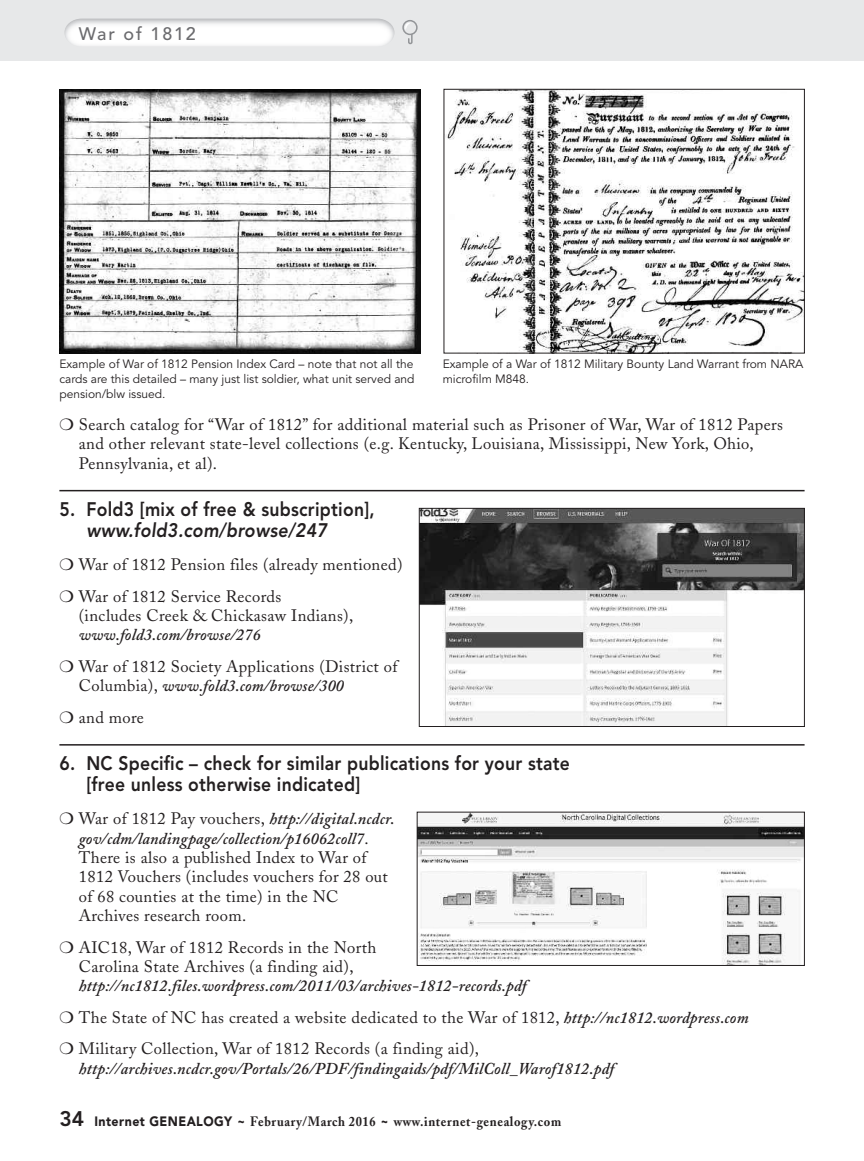
<style>
.page{position:relative;width:864px;height:1161px;background:#fff}
.page>*{position:absolute;margin:0;border:0;box-sizing:border-box;transform-origin:0 0}
.t1{font:800 19.5px/21px "Avenir";letter-spacing:.015em;color:#231f20;scale:.9 1}
.t2{font:italic 800 19.5px "Avenir";letter-spacing:.02em;color:#231f20;scale:.9 1}
.t3{font:500 18px "Avenir";letter-spacing:.1em;color:#6b6b6e}
.t4{font:16.5px/19.4px "Adobe Caslon";letter-spacing:.02em;color:#231f20}
.t5{font:italic 600 16.5px/31.7px "Adobe Caslon";letter-spacing:.015em;color:#231f20}
.t6{font:700 13.5px "Adobe Caslon";letter-spacing:.05em;color:#231f20;scale:.92 1}
.t7{font:12px/15px "Avenir";color:#231f20;text-align:justify}
.s1{font-weight:600;font-style:italic}
.s2{font-weight:400;font-style:normal}
.s3{font-family:"Avenir";font-weight:800;font-size:21px}
.s4{font-family:"Avenir";font-weight:900}
</style>
<div class="page">
<svg style="left:0;top:0;width:864px;height:61px;background:#e9eaeb"></svg>
<div style="left:402px;top:20px;width:16px;height:15px;border:2px solid #939598;border-radius:50%"></div>
<svg style="left:404px;top:22px;width:9px;height:22px"></svg>
<hr style="left:59px;top:490px;width:746px;height:1px;background:#231f20">
<hr style="left:59px;top:744px;width:746px;height:2px;background:#231f20">
<img style="left:59px;top:89px;width:361px;height:264px">
<img style="left:421px;top:510px;width:382px;height:215px">
<div style="left:419px;top:508px;width:386px;height:219px;border:1px solid #231f20"></div>
<img style="left:419px;top:814px;width:384px;height:150px">
<div style="left:417px;top:812px;width:388px;height:154px;border:1px solid #231f20"></div>
<img style="left:446px;top:91px;width:357px;height:260px">
<div style="left:444px;top:89px;width:361px;height:264px;border:1px solid #231f20"></div>
<p class="t3" style="left:79px;top:26px;width:119px">War of 1812</p>
<p class="t7" style="left:59px;top:358px;width:357px">Example of War of 1812 Pension Index Card – note that not all the cards are this detailed – many just list soldier, what unit served and pension/blw issued.</p>
<p class="t7" style="left:443px;top:358px;width:362px">Example of a War of 1812 Military Bounty Land Warrant from NARA microfilm M848.</p>
<p class="t4" style="left:79px;top:417px;width:706px;text-indent:-19px">❍ Search catalog for “War of 1812” for additional material such as Prisoner of War, War of 1812 Papers and other relevant state-level collections (e.g. Kentucky, Louisiana, Mississippi, New York, Ohio,<br>Pennsylvania, et al).</p>
<p class="t1" style="left:59px;top:500px;width:352px">5. Fold3 [mix of free &amp; subscription],</p>
<p class="t2" style="left:86px;top:522px;width:269px">www.fold3.com/browse/247</p>
<p class="t4" style="left:59px;top:551px;width:345px;line-height:31.7px">❍ War of 1812 Pension files (already mentioned) ❍ War of 1812 Service Records</p>
<p class="t4" style="left:79px;top:608px;width:276px">(includes Creek &amp; Chickasaw Indians),</p>
<p class="t4" style="left:59px;top:621px;width:340px;line-height:31.7px;text-indent:19px"><span class="s1">www.fold3.com/browse/276<br></span>❍ War of 1812 Society Applications (District of</p>
<p class="t5" style="left:59px;top:672px;width:286px;text-indent:19px"><span class="s2">Columbia),</span> www.fold3.com/browse/300 ❍ <span class="s2">and more</span></p>
<p class="t1" style="left:86px;top:754px;width:539px;text-indent:-27px">6. NC Specific – check for similar publications for your state [free unless otherwise indicated]</p>
<p class="t4" style="left:79px;top:811px;width:317px;text-indent:-19px">❍ War of 1812 Pay vouchers, <span class="s1">http://digital.ncdcr. gov/cdm/landingpage/collection/p16062coll7</span>.<br>There is also a published Index to War of 1812 Vouchers (includes vouchers for 28 out of 68 counties at the time) in the NC Archives research room.</p>
<p class="t4" style="left:59px;top:939px;width:319px;text-align:center">❍ AIC18, War of 1812 Records in the North<br>Carolina State Archives (a finding aid),</p>
<p class="t4" style="left:59px;top:972px;width:691px;line-height:31.7px;text-indent:19px"><span class="s1">http://nc1812.files.wordpress.com/2011/03/archives-1812-records.pdf<br></span>❍ The State of NC has created a website dedicated to the War of 1812, <span class="s1">http://nc1812.wordpress.com </span>❍ Military Collection, War of 1812 Records (a finding aid),</p>
<p class="t5" style="left:79px;top:1055px;width:537px">http://archives.ncdcr.gov/Portals/26/PDF/findingaids/pdf/MilColl_Warof1812.pdf</p>
<p class="t6" style="left:59px;top:1116px;width:547px"><span class="s3">34</span> <span class="s4">Internet GENEALOGY ~</span> February/March 2016 <span class="s4">~</span> www.internet-genealogy.com</p>
</div>
